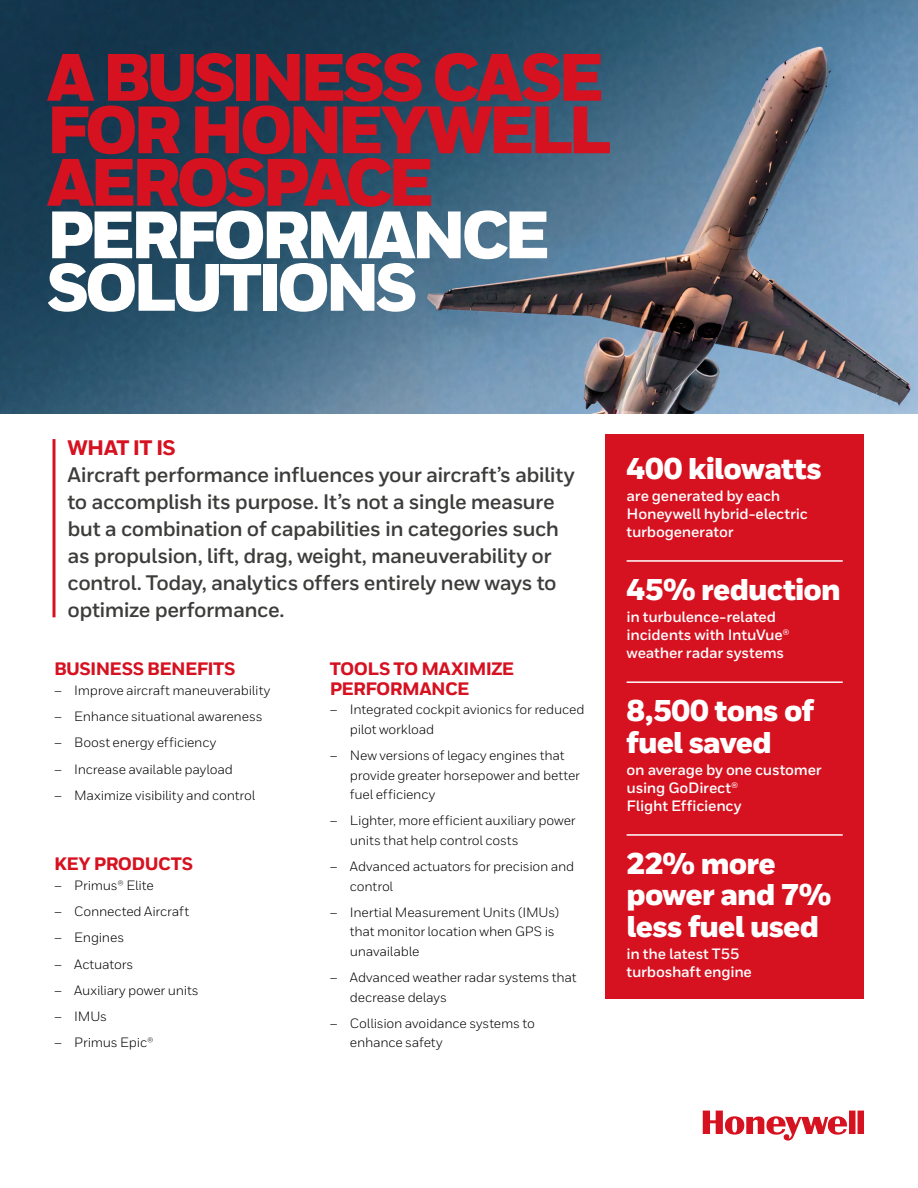
<style>
.page{position:relative;width:918px;height:1188px;background:#fff}
.page>*{position:absolute;margin:0;border:0;box-sizing:border-box;transform-origin:0 0}
.t1{font:900 66.75px/52.5px "Honeywell Sans";letter-spacing:-.075em;color:#d61120;text-align:justify}
.t2{font:900 66.75px/52.5px "Honeywell Sans";letter-spacing:-.075em;color:#fff}
.t3{font:900 30px/31.5px "Honeywell Sans";letter-spacing:-.025em;color:#fff}
.t4{font:700 21px/27px "Honeywell Sans";letter-spacing:-.025em;color:#3c3c3b}
.t5{font:800 21px "Honeywell Sans";letter-spacing:-.035em;color:#d61120}
.t6{font:800 18px/19.5px "Honeywell Sans";letter-spacing:-.03em;color:#d61120}
.t7{font:700 15px/18px "Honeywell Sans";letter-spacing:-.015em;color:#fff}
.t8{font:13.5px/26.2px "Honeywell Sans";letter-spacing:-.015em;color:#000}
</style>
<div class="page">
<img style="left:0;top:0;width:918px;height:414px">
<svg style="left:703px;top:1111px;width:161px;height:30px"></svg>
<svg style="left:52px;top:439px;width:4px;height:178px"></svg>
<div style="left:605px;top:434px;width:259px;height:564px;background:#d61120"></div>
<hr style="left:627px;top:560px;width:216px;height:2px;background:#fff">
<hr style="left:627px;top:681px;width:216px;height:2px;background:#fff">
<hr style="left:627px;top:834px;width:216px;height:2px;background:#fff">
<h1 class="t1" style="left:47px;top:54px;width:567px">A BUSINESS CASE FOR HONEYWELL AEROSPACE</h1>
<h1 class="t2" style="left:47px;top:212px;width:505px">PERFORMANCE<br>SOLUTIONS</h1>
<h3 class="t5" style="left:68px;top:435px;width:110px">WHAT IT IS</h3>
<p class="t4" style="left:68px;top:462px;width:509px">Aircraft performance influences your aircraft’s ability to accomplish its purpose. It’s not a single measure but a combination of capabilities in categories such as propulsion, lift, drag, weight, maneuverability or control. Today, analytics offers entirely new ways to optimize performance.</p>
<h2 class="t3" style="left:627px;top:454px;width:197px">400 kilowatts</h2>
<p class="t7" style="left:627px;top:487px;width:183px">are generated by each<br>Honeywell hybrid-electric turbogenerator</p>
<h2 class="t3" style="left:627px;top:575px;width:216px">45% reduction</h2>
<p class="t7" style="left:627px;top:608px;width:165px">in turbulence-related incidents with IntuVue® weather radar systems</p>
<h2 class="t3" style="left:627px;top:696px;width:189px">8,500 tons of fuel saved</h2>
<p class="t7" style="left:627px;top:761px;width:197px">on average by one customer using GoDirect®<br>Flight Efficiency</p>
<h2 class="t3" style="left:627px;top:849px;width:206px">22% more power and 7% less fuel used</h2>
<p class="t7" style="left:627px;top:945px;width:127px">in the latest T55 turboshaft engine</p>
<h3 class="t6" style="left:54px;top:660px;width:183px">BUSINESS BENEFITS</h3>
<p class="t8" style="left:54px;top:677px;width:218px">‒ Improve aircraft maneuverability ‒ Enhance situational awareness ‒ Boost energy efficiency<br>‒ Increase available payload<br>‒ Maximize visibility and control</p>
<h3 class="t6" style="left:330px;top:660px;width:186px">TOOLS TO MAXIMIZE<br>PERFORMANCE</h3>
<p class="t8" style="left:350px;top:700px;width:236px;line-height:19.5px;text-indent:-20px">‒ Integrated cockpit avionics for reduced pilot workload</p>
<p class="t8" style="left:350px;top:746px;width:232px;line-height:19.5px;text-indent:-20px">‒ New versions of legacy engines that provide greater horsepower and better fuel efficiency</p>
<p class="t8" style="left:350px;top:811px;width:227px;line-height:19.5px;text-indent:-20px">‒ Lighter, more efficient auxiliary power units that help control costs</p>
<p class="t8" style="left:350px;top:857px;width:226px;line-height:19.5px;text-indent:-20px">‒ Advanced actuators for precision and control</p>
<p class="t8" style="left:350px;top:902px;width:211px;line-height:19.5px;text-indent:-20px">‒ Inertial Measurement Units (IMUs) that monitor location when GPS is unavailable</p>
<p class="t8" style="left:350px;top:968px;width:228px;line-height:19.5px;text-indent:-20px">‒ Advanced weather radar systems that decrease delays</p>
<p class="t8" style="left:350px;top:1013px;width:186px;line-height:19.5px;text-indent:-20px">‒ Collision avoidance systems to enhance safety</p>
<h3 class="t6" style="left:54px;top:855px;width:141px">KEY PRODUCTS</h3>
<p class="t8" style="left:54px;top:872px;width:146px">‒ Primus® Elite<br>‒ Connected Aircraft ‒ Engines<br>‒ Actuators<br>‒ Auxiliary power units ‒ IMUs<br>‒ Primus Epic®</p>
</div>
